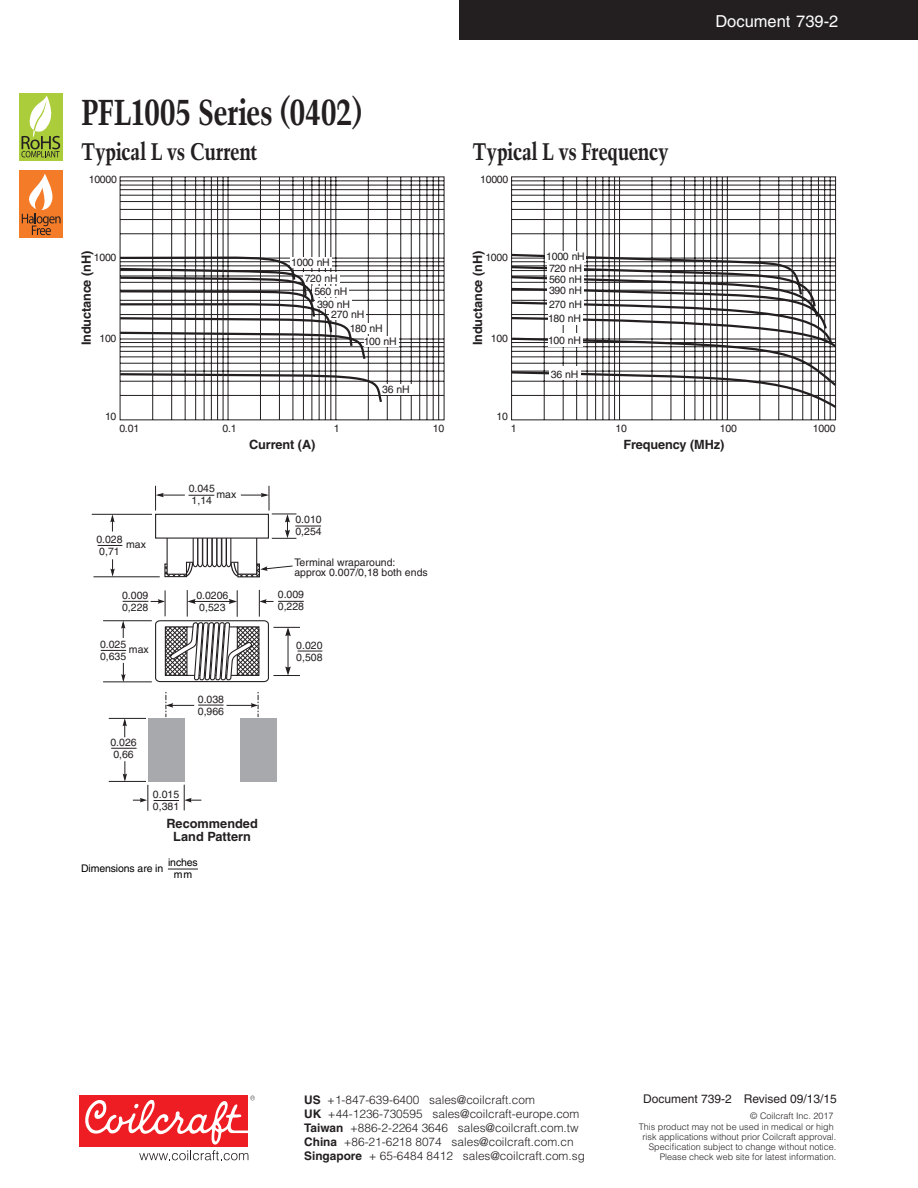
<style>
.page{position:relative;width:918px;height:1188px;background:#fff}
.page>*{position:absolute;margin:0;border:0;box-sizing:border-box;transform-origin:0 0}
.Subhead_-_16_Point_T{font:700 condensed 36px "Trump Mediaeval";letter-spacing:-.015em;color:#231f20}
.Subhead_-_16_Point_T-2{font:700 condensed 24px "Trump Mediaeval";letter-spacing:-.015em;color:#231f20}
.Document_number{font:16.5px "Helvetica";color:#fff}
.t1{font:700 12.75px/12.8px "Helvetica";letter-spacing:-.01em;color:#231f20;text-align:center}
.t2{font:12px "Helvetica";color:#231f20}
.t3{font:300 11.85px "Helvetica";color:#231f20}
.t4{font:700 11.85px/14.1px "Helvetica";color:#231f20}
.t5{font:10.5px/12.1px "Helvetica";letter-spacing:-.015em;color:#231f20}
.Dimensions{font:10.5px/12px "Helvetica";letter-spacing:-.01em;color:#000;text-align:center}
.t6{font:300 9px/9.9px "Helvetica";color:#231f20;text-align:right}
</style>
<div class="page">
<div style="left:459px;top:0;width:459px;height:40px;background:#231f20"></div>
<div style="left:80px;top:1096px;width:168px;height:51px;background:#ee1d23"></div>
<svg style="left:85px;top:1096px;width:170px;height:64px"></svg>
<div style="left:19px;top:93px;width:44px;height:67px;background:#abcc3b"></div>
<svg style="left:21px;top:96px;width:39px;height:61px"></svg>
<div style="left:19px;top:171px;width:44px;height:67px;background:#f47b28"></div>
<svg style="left:22px;top:174px;width:39px;height:61px"></svg>
<hr style="left:92px;top:514px;width:60px;height:1px;background:#231f20">
<hr style="left:109px;top:718px;width:37px;height:1px;background:#231f20">
<hr style="left:109px;top:781px;width:37px;height:1px;background:#231f20">
<hr style="left:93px;top:576px;width:67px;height:1px;background:#231f20">
<svg style="left:110px;top:559px;width:5px;height:18px"></svg>
<svg style="left:123px;top:761px;width:4px;height:21px"></svg>
<svg style="left:110px;top:514px;width:5px;height:18px"></svg>
<svg style="left:123px;top:718px;width:4px;height:19px"></svg>
<svg style="left:133px;top:785px;width:15px;height:26px"></svg>
<div style="left:240px;top:719px;width:36px;height:63px;background:#a8a9ad"></div>
<div style="left:148px;top:719px;width:37px;height:63px;background:#a8a9ad"></div>
<svg style="left:155px;top:486px;width:166px;height:92px"></svg>
<svg style="left:98px;top:545px;width:24px;height:1px"></svg>
<svg style="left:101px;top:590px;width:221px;height:93px"></svg>
<svg style="left:111px;top:748px;width:26px;height:1px"></svg>
<svg style="left:154px;top:785px;width:47px;height:25px"></svg>
<svg style="left:166px;top:692px;width:93px;height:25px"></svg>
<hr style="left:168px;top:869px;width:30px;height:1px;background:#231f20">
<svg style="left:119px;top:176px;width:326px;height:245px"></svg>
<div style="left:364px;top:337px;width:35px;height:10px;background:#fff"></div>
<div style="left:382px;top:384px;width:30px;height:10px;background:#fff"></div>
<svg style="left:119px;top:255px;width:270px;height:150px"></svg>
<svg style="left:511px;top:176px;width:325px;height:245px"></svg>
<div style="left:545px;top:251px;width:41px;height:10px;background:#fff"></div>
<svg style="left:511px;top:253px;width:326px;height:157px"></svg>
<div style="left:548px;top:333px;width:35px;height:13px;background:#fff"></div>
<div style="left:549px;top:367px;width:32px;height:13px;background:#fff"></div>
<p class="Subhead_-_16_Point_T" style="left:81px;top:90px;width:283px">PFL1005 Series (0402)</p>
<p class="Subhead_-_16_Point_T-2" style="left:81px;top:136px;width:178px">Typical L vs Current</p>
<p class="Subhead_-_16_Point_T-2" style="left:472px;top:136px;width:198px">Typical L vs Frequency</p>
<p class="t5" style="left:89px;top:173px;width:30px">10000</p>
<p class="t5" style="left:480px;top:173px;width:30px">10000</p>
<p class="t1" style="left:80px;top:345px;width:96px;rotate:-90deg">Inductance (nH)</p>
<p class="t5" style="left:305px;top:255px;width:35px;line-height:15.1px;text-indent:-13px">1000 nH<br>720 nH</p>
<p class="t5" style="left:94px;top:252px;width:24px">1000</p>
<p class="t5" style="left:314px;top:285px;width:37px">560 nH<br>390 nH</p>
<p class="t5" style="left:350px;top:308px;width:35px;line-height:14.1px;text-indent:-19px">270 nH<br>180 nH</p>
<p class="t5" style="left:364px;top:336px;width:35px">100 nH</p>
<p class="t5" style="left:382px;top:383px;width:29px">36 nH</p>
<p class="t5" style="left:99px;top:332px;width:18px">100</p>
<p class="t1" style="left:471px;top:345px;width:96px;rotate:-90deg">Inductance (nH)</p>
<p class="t5" style="left:546px;top:250px;width:40px">1000 nH<br>720 nH</p>
<p class="t5" style="left:485px;top:252px;width:24px">1000</p>
<p class="t5" style="left:549px;top:273px;width:35px;line-height:10.9px">560 nH<br>390 nH</p>
<p class="t5" style="left:548px;top:297px;width:36px;line-height:14.5px">270 nH<br>180 nH</p>
<p class="t5" style="left:548px;top:335px;width:35px">100 nH</p>
<p class="t5" style="left:551px;top:368px;width:29px">36 nH</p>
<p class="t5" style="left:491px;top:332px;width:18px">100</p>
<p class="t5" style="left:105px;top:411px;width:13px">10</p>
<p class="t5" style="left:497px;top:411px;width:13px">10</p>
<p class="Document_number" style="left:715px;top:11px;width:124px">Document 739-2</p>
<p class="t5" style="left:119px;top:422px;width:21px">0.01</p>
<p class="t5" style="left:223px;top:422px;width:16px">0.1</p>
<p class="t5" style="left:334px;top:422px;width:7px">1</p>
<p class="t5" style="left:433px;top:422px;width:13px">10</p>
<p class="t1" style="left:249px;top:438px;width:68px">Current (A)</p>
<p class="t5" style="left:96px;top:533px;width:28px">0.028<br>0,71</p>
<p class="t5" style="left:126px;top:539px;width:21px">max</p>
<p class="t5" style="left:189px;top:483px;width:28px">0.045<br>1,14</p>
<p class="t5" style="left:217px;top:489px;width:21px">max</p>
<p class="t5" style="left:295px;top:513px;width:28px">0.010<br>0,254</p>
<p class="t5" style="left:294px;top:557px;width:135px;line-height:10.5px">Terminal wraparound: approx 0.007/0,18 both ends</p>
<p class="t5" style="left:122px;top:589px;width:28px">0.009<br>0,228</p>
<p class="t5" style="left:278px;top:589px;width:28px">0.009<br>0,228</p>
<p class="t5" style="left:196px;top:589px;width:34px">0.0206<br>0,523</p>
<p class="t5" style="left:100px;top:638px;width:28px">0.025<br>0,635</p>
<p class="t5" style="left:129px;top:644px;width:21px">max</p>
<p class="t5" style="left:110px;top:736px;width:28px">0.026<br>0,66</p>
<p class="t5" style="left:153px;top:789px;width:28px">0.015<br>0,381</p>
<p class="t5" style="left:198px;top:693px;width:28px">0.038<br>0,966</p>
<p class="t1" style="left:166px;top:817px;width:93px">Recommended<br>Land Pattern</p>
<p class="Dimensions" style="left:81px;top:862px;width:84px">Dimensions are in</p>
<p class="Dimensions" style="left:168px;top:856px;width:31px">inches mm</p>
<p class="t5" style="left:296px;top:639px;width:28px">0.020<br>0,508</p>
<p class="t5" style="left:511px;top:422px;width:7px">1</p>
<p class="t5" style="left:615px;top:422px;width:13px">10</p>
<p class="t5" style="left:720px;top:422px;width:19px">100</p>
<p class="t5" style="left:813px;top:422px;width:24px">1000</p>
<p class="t1" style="left:623px;top:438px;width:102px">Frequency (MHz)</p>
<p class="t3" style="left:327px;top:1092px;width:209px">+1-847-639-6400 sales@coilcraft.com</p>
<p class="t3" style="left:328px;top:1106px;width:253px">+44-1236-730595 sales@coilcraft-europe.com</p>
<p class="t3" style="left:350px;top:1121px;width:230px">+886-2-2264 3646 sales@coilcraft.com.tw</p>
<p class="t3" style="left:344px;top:1135px;width:232px">+86-21-6218 8074 sales@coilcraft.com.cn</p>
<p class="t3" style="left:369px;top:1149px;width:218px">+ 65-6484 8412 sales@coilcraft.com.sg</p>
<p class="t4" style="left:304px;top:1093px;width:59px">US<br>UK<br>Taiwan<br>China<br>Singapore</p>
<p class="t2" style="left:643px;top:1092px;width:195px">Document 739-2 Revised 09/13/15</p>
<p class="t6" style="left:639px;top:1110px;width:196px;line-height:11.4px">© Coilcraft Inc. 2017<br>This product may not be used in medical or high</p>
<p class="t6" style="left:643px;top:1132px;width:195px">risk applications without prior Coilcraft approval.<br>Specification subject to change without notice.<br>Please check web site for latest information.</p>
</div>
